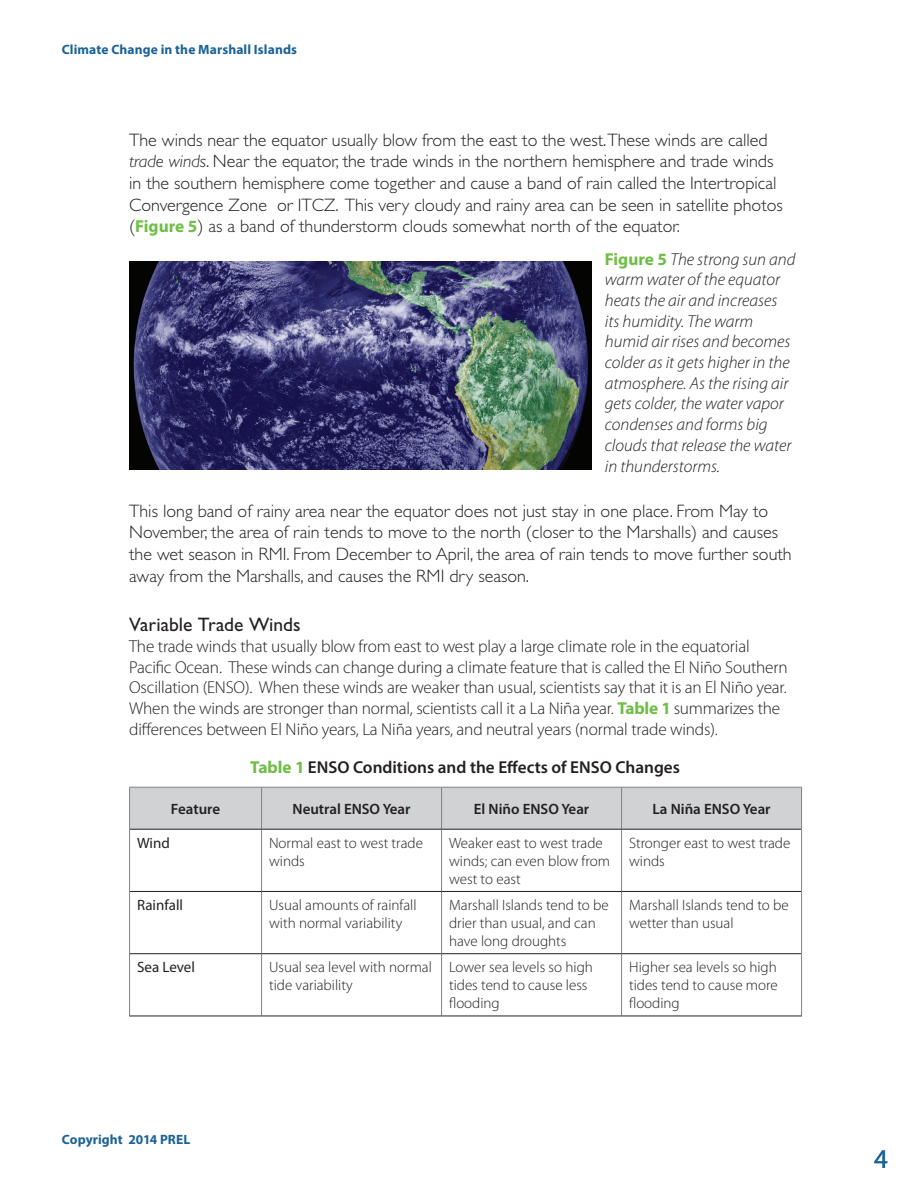
<style>
.page{position:relative;width:918px;height:1188px;background:#fff}
.page>*{position:absolute;margin:0;border:0;box-sizing:border-box;transform-origin:0 0}
.t1{font:27px "Myriad Pro";color:#1b6297}
.t2{font:19.5px "Gill Sans";color:#231f20}
.t3{font:300 18px/21.6px "Gill Sans";color:#231f20}
.t4{font:300 17.25px/20.7px "Myriad Pro";letter-spacing:-.01em;color:#231f20}
.t5{font:italic 300 17.25px/20.7px "Myriad Pro";color:#231f20}
.t6{font:600 17.25px "Myriad Pro";color:#231f20}
.t7{font:300 15px/18px "Myriad Pro";color:#231f20}
.t8{font:600 15px "Myriad Pro";color:#231f20}
.t9{font:15px "Myriad Pro";color:#231f20}
.t10{font:700 13.5px "Myriad Pro";letter-spacing:.01em;color:#1b6297}
.s1{font-style:italic}
.s2{font-family:"Myriad Pro";font-weight:700;font-size:17.25px;color:#6ebe44}
.s3{font-weight:700;font-style:normal;color:#6ebe44}
.s4{font-weight:700;color:#6ebe44}
</style>
<div class="page">
<img style="left:129px;top:261px;width:462px;height:209px">
<div style="left:130px;top:788px;width:671px;height:41px;background:#d1d2d4"></div>
<hr style="left:129px;top:787px;width:133px;height:1px;background:#808285">
<hr style="left:129px;top:788px;width:1px;height:41px;background:#808285">
<hr style="left:262px;top:787px;width:180px;height:1px;background:#808285">
<hr style="left:261px;top:788px;width:1px;height:41px;background:#808285">
<hr style="left:442px;top:787px;width:180px;height:1px;background:#808285">
<hr style="left:441px;top:788px;width:1px;height:41px;background:#808285">
<hr style="left:622px;top:787px;width:180px;height:1px;background:#808285">
<hr style="left:621px;top:788px;width:1px;height:41px;background:#808285">
<hr style="left:801px;top:788px;width:1px;height:41px;background:#808285">
<hr style="left:129px;top:829px;width:1px;height:62px;background:#808285">
<hr style="left:261px;top:830px;width:1px;height:61px;background:#808285">
<hr style="left:441px;top:830px;width:1px;height:61px;background:#808285">
<hr style="left:621px;top:830px;width:1px;height:61px;background:#808285">
<hr style="left:801px;top:829px;width:1px;height:62px;background:#808285">
<hr style="left:129px;top:891px;width:1px;height:63px;background:#808285">
<hr style="left:261px;top:892px;width:1px;height:61px;background:#808285">
<hr style="left:441px;top:892px;width:1px;height:61px;background:#808285">
<hr style="left:621px;top:892px;width:1px;height:61px;background:#808285">
<hr style="left:801px;top:891px;width:1px;height:63px;background:#808285">
<hr style="left:129px;top:954px;width:1px;height:62px;background:#808285">
<hr style="left:261px;top:954px;width:1px;height:62px;background:#808285">
<hr style="left:441px;top:954px;width:1px;height:62px;background:#808285">
<hr style="left:621px;top:954px;width:1px;height:62px;background:#808285">
<hr style="left:801px;top:954px;width:1px;height:62px;background:#808285">
<hr style="left:130px;top:829px;width:132px;height:1px;background:#231f20">
<hr style="left:262px;top:829px;width:180px;height:1px;background:#231f20">
<hr style="left:442px;top:829px;width:180px;height:1px;background:#231f20">
<hr style="left:622px;top:829px;width:179px;height:1px;background:#231f20">
<hr style="left:130px;top:891px;width:132px;height:1px;background:#231f20">
<hr style="left:262px;top:891px;width:180px;height:1px;background:#231f20">
<hr style="left:442px;top:891px;width:180px;height:1px;background:#231f20">
<hr style="left:622px;top:891px;width:179px;height:1px;background:#231f20">
<hr style="left:130px;top:953px;width:132px;height:1px;background:#231f20">
<hr style="left:262px;top:953px;width:180px;height:1px;background:#231f20">
<hr style="left:442px;top:953px;width:180px;height:1px;background:#231f20">
<hr style="left:622px;top:953px;width:179px;height:1px;background:#231f20">
<hr style="left:129px;top:1016px;width:133px;height:1px;background:#231f20">
<hr style="left:262px;top:1016px;width:180px;height:1px;background:#231f20">
<hr style="left:442px;top:1016px;width:180px;height:1px;background:#231f20">
<hr style="left:622px;top:1016px;width:180px;height:1px;background:#231f20">
<p class="t10" style="left:62px;top:40px;width:237px">Climate Change in the Marshall Islands</p>
<p class="t3" style="left:129px;top:129px;width:655px">The winds near the equator usually blow from the east to the west.These winds are called <span class="s1">trade winds</span>. Near the equator, the trade winds in the northern hemisphere and trade winds in the southern hemisphere come together and cause a band of rain called the Intertropical Convergence Zone or ITCZ. This very cloudy and rainy area can be seen in satellite photos (<span class="s2">Figure 5</span>) as a band of thunderstorm clouds somewhat north of the equator.</p>
<p class="t5" style="left:605px;top:249px;width:192px"><span class="s3">Figure 5</span> The strong sun and warm water of the equator heats the air and increases its humidity. The warm humid air rises and becomes colder as it gets higher in the atmosphere. As the rising air gets colder, the water vapor condenses and forms big clouds that release the water in thunderstorms.</p>
<p class="t3" style="left:129px;top:500px;width:664px">This long band of rainy area near the equator does not just stay in one place. From May to November, the area of rain tends to move to the north (closer to the Marshalls) and causes the wet season in RMI. From December to April, the area of rain tends to move further south away from the Marshalls, and causes the RMI dry season.</p>
<p class="t2" style="left:129px;top:613px;width:173px">Variable Trade Winds</p>
<p class="t4" style="left:129px;top:636px;width:660px">The trade winds that usually blow from east to west play a large climate role in the equatorial Pacific Ocean. These winds can change during a climate feature that is called the El Niño Southern Oscillation (ENSO). When these winds are weaker than usual, scientists say that it is an El Niño year.<br>When the winds are stronger than normal, scientists call it a La Niña year. <span class="s4">Table 1</span> summarizes the differences between El Niño years, La Niña years, and neutral years (normal trade winds).</p>
<p class="t6" style="left:250px;top:757px;width:431px"><span class="s4">Table 1</span> ENSO Conditions and the Effects of ENSO Changes</p>
<p class="t8" style="left:171px;top:799px;width:51px">Feature</p>
<p class="t8" style="left:293px;top:799px;width:120px">Neutral ENSO Year</p>
<p class="t8" style="left:474px;top:799px;width:117px">El Niño ENSO Year</p>
<p class="t8" style="left:653px;top:799px;width:120px">La Niña ENSO Year</p>
<p class="t9" style="left:137px;top:834px;width:34px">Wind</p>
<p class="t7" style="left:269px;top:834px;width:155px">Normal east to west trade winds</p>
<p class="t7" style="left:449px;top:834px;width:163px">Weaker east to west trade winds; can even blow from west to east</p>
<p class="t7" style="left:629px;top:834px;width:163px">Stronger east to west trade winds</p>
<p class="t9" style="left:137px;top:896px;width:48px">Rainfall</p>
<p class="t7" style="left:269px;top:896px;width:149px">Usual amounts of rainfall with normal variability</p>
<p class="t7" style="left:449px;top:896px;width:161px">Marshall Islands tend to be drier than usual, and can have long droughts</p>
<p class="t7" style="left:629px;top:896px;width:161px">Marshall Islands tend to be wetter than usual</p>
<p class="t9" style="left:137px;top:958px;width:59px">Sea Level</p>
<p class="t7" style="left:269px;top:959px;width:164px">Usual sea level with normal tide variability</p>
<p class="t7" style="left:449px;top:959px;width:145px">Lower sea levels so high tides tend to cause less flooding</p>
<p class="t7" style="left:629px;top:959px;width:150px;text-align:justify">Higher sea levels so high tides tend to cause more flooding</p>
<p class="t10" style="left:62px;top:1131px;width:130px">Copyright 2014 PREL</p>
<h1 class="t1" style="left:874px;top:1143px;width:15px">4</h1>
</div>
